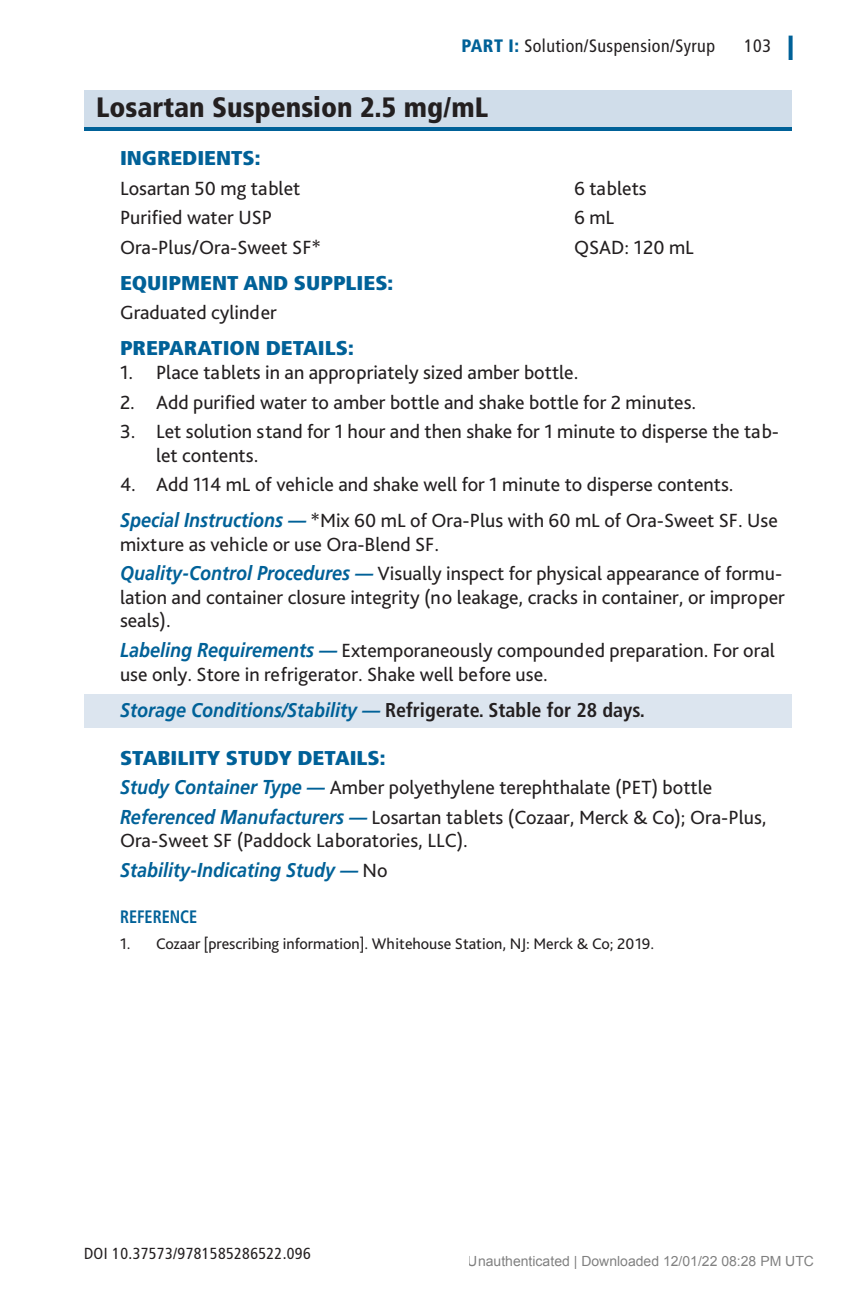
<style>
.page{position:relative;width:864px;height:1296px;background:#fff}
.page>*{position:absolute;margin:0;border:0;box-sizing:border-box;transform-origin:0 0}
.t1{font:900 condensed 28px "Frutiger LT Std";color:#231f20}
.Body--Ingredients{font:20px/23.6px "Bliss Pro";color:#231f20}
.Number{font:20px/23.6px "Bliss Pro";color:#231f20}
.t2{font:900 condensed 20px "Frutiger LT Std";color:#006198;scale:1.1 1}
.Boxed_Lines{font:italic 700 20px "Frutiger LT";color:#006198;scale:.9 1}
.Body--Ingredients-2{font:italic 700 20px "Frutiger LT";color:#006198;scale:.9 1}
.t3{font:condensed 18px "Frutiger LT Std";letter-spacing:.025em;color:#231f20}
.Reference_Head{font:700 condensed 18px "Frutiger LT Std";color:#006198;scale:.9 1}
.References{font:16px "Bliss Pro";color:#231f20}
.DOI{font:condensed 16px "Frutiger LT Std";letter-spacing:.025em;color:#231f20}
.t4{font:14px "Arial";color:rgb(0 0 0/.5)}
.s1{font-weight:900;color:#006198}
.s2{font-family:"Frutiger LT";font-weight:700;font-style:italic;color:#006198}
.s3{font-family:"Frutiger LT Std";font-style:normal;font-stretch:condensed;color:#231f20}
.s4{font-family:"Bliss Pro";font-weight:400;font-style:normal;color:#231f20}
</style>
<div class="page">
<svg style="left:789px;top:36px;width:4px;height:24px"></svg>
<div style="left:84px;top:90px;width:708px;height:40px;background:#d0ddea"></div>
<hr style="left:84px;top:127px;width:708px;height:4px;background:#006198">
<div style="left:84px;top:694px;width:708px;height:34px;background:#dce5ef"></div>
<p class="t3" style="left:461px;top:35px;width:255px"><span class="s1">PART I:</span> Solution/Suspension/Syrup</p>
<p class="t3" style="left:744px;top:35px;width:28px">103</p>
<h1 class="t1" style="left:96px;top:90px;width:394px">Losartan Suspension 2.5 mg/mL</h1>
<h2 class="t2" style="left:120px;top:146px;width:129px">INGREDIENTS:</h2>
<p class="Body--Ingredients" style="left:120px;top:176px;width:182px">Losartan 50 mg tablet</p>
<p class="Body--Ingredients" style="left:574px;top:176px;width:74px">6 tablets</p>
<p class="Body--Ingredients" style="left:120px;top:205px;width:154px">Purified water USP</p>
<p class="Body--Ingredients" style="left:574px;top:205px;width:42px">6 mL</p>
<p class="Body--Ingredients" style="left:120px;top:235px;width:203px">Ora-Plus/Ora-Sweet SF*</p>
<p class="Body--Ingredients" style="left:574px;top:235px;width:121px">QSAD: 120 mL</p>
<h2 class="t2" style="left:120px;top:271px;width:250px">EQUIPMENT AND SUPPLIES:</h2>
<p class="Body--Ingredients" style="left:120px;top:300px;width:158px">Graduated cylinder</p>
<h2 class="t2" style="left:120px;top:336px;width:214px">PREPARATION DETAILS:</h2>
<p class="Number" style="left:120px;top:360px;width:460px">1. Place tablets in an appropriately sized amber bottle.</p>
<p class="Number" style="left:120px;top:390px;width:578px">2. Add purified water to amber bottle and shake bottle for 2 minutes.</p>
<p class="Number" style="left:156px;top:419px;width:625px;text-indent:-36px">3. Let solution stand for 1 hour and then shake for 1 minute to disperse the tab&shy;let contents.</p>
<p class="Number" style="left:120px;top:472px;width:615px">4. Add 114 mL of vehicle and shake well for 1 minute to disperse contents.</p>
<p class="Body--Ingredients" style="left:120px;top:508px;width:659px"><span class="s2">Special Instructions —</span> *Mix 60 mL of Ora-Plus with 60 mL of Ora-Sweet SF. Use mixture as vehicle or use Ora-Blend SF.</p>
<p class="Body--Ingredients" style="left:120px;top:561px;width:666px"><span class="s2">Quality-Control Procedures —</span> Visually inspect for physical appearance of formu&shy;lation and container closure integrity (no leakage, cracks in container, or improper seals).</p>
<p class="Body--Ingredients" style="left:120px;top:638px;width:656px"><span class="s2">Labeling Requirements —</span> Extemporaneously compounded preparation. For oral use only. Store in refrigerator. Shake well before use.</p>
<p class="Boxed_Lines" style="left:120px;top:698px;width:585px">Storage Conditions/Stability — <span class="s3">Refrigerate. Stable for 28 days.</span></p>
<h2 class="t2" style="left:120px;top:745px;width:243px">STABILITY STUDY DETAILS:</h2>
<p class="Body--Ingredients" style="left:120px;top:775px;width:594px"><span class="s2">Study Container Type —</span> Amber polyethylene terephthalate (PET) bottle</p>
<p class="Body--Ingredients" style="left:120px;top:805px;width:648px"><span class="s2">Referenced Manufacturers —</span> Losartan tablets (Cozaar, Merck &amp; Co); Ora-Plus,<br>Ora-Sweet SF (Paddock Laboratories, LLC).</p>
<p class="Body--Ingredients-2" style="left:120px;top:858px;width:299px">Stability-Indicating Study — <span class="s4">No</span></p>
<p class="Reference_Head" style="left:120px;top:906px;width:88px">REFERENCE</p>
<p class="References" style="left:120px;top:933px;width:536px">1. Cozaar [prescribing information]. Whitehouse Station, NJ: Merck &amp; Co; 2019.</p>
<p class="DOI" style="left:84px;top:1244px;width:228px">DOI 10.37573/9781585286522.096</p>
<p class="t4" style="left:468px;top:1253px;width:348px">Unauthenticated | Downloaded 12/01/22 08:28 PM UTC</p>
</div>
